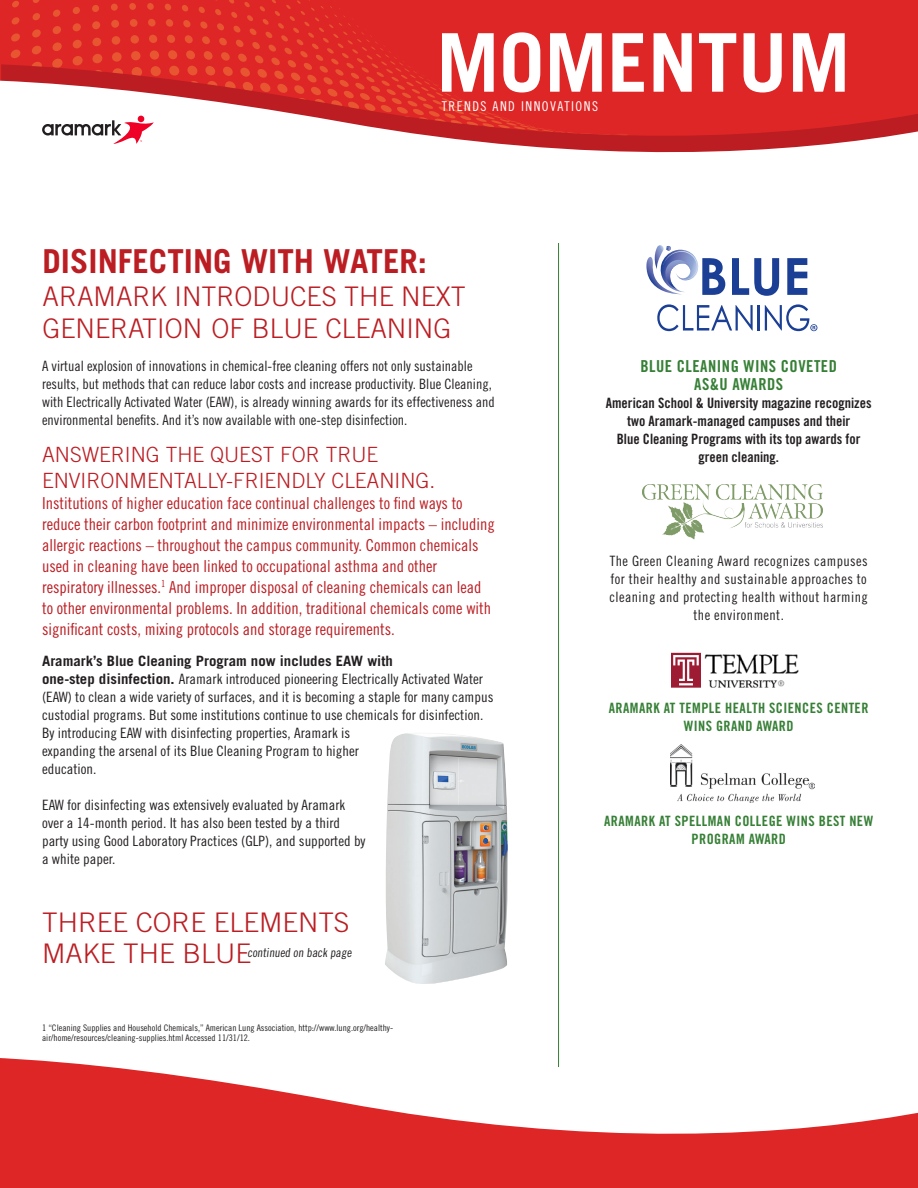
<style>
.page{position:relative;width:918px;height:1188px;background:#fff}
.page>*{position:absolute;margin:0;border:0;box-sizing:border-box;transform-origin:0 0}
.t1{font:700 81px "Trade Gothic";color:#fff}
.HEADLINE_2{font:700 33px "Trade Gothic";color:#bb1d22}
.HEADLINE_2-2{font:300 27px/31.5px "Trade Gothic";color:#bb1d22}
.HEADLINE_2-3{font:300 27px "Trade Gothic";color:#bb1d22;scale:1.04 1}
.RED_CAPPED_SUBHEADS{font:300 21px/25.5px "Trade Gothic";color:#bb1d22}
.RED_CAPPED_SUBHEADS-2{font:16.5px/21px "Trade Gothic Cond Eighteen";color:#bb1d22}
.CAPPED_SUBHEAD{font:16.5px/18px "Trade Gothic Bold Cond Twenty";letter-spacing:.03em;color:#367f36;text-align:center}
.BODY_COPY{font:14.25px/18px "Trade Gothic Cond Eighteen";color:#231f20;scale:1.04 1}
.BODY_COPY-2{font:14.25px/18px "Trade Gothic Cond Eighteen";color:#231f20}
.CAPPED_SUBHEAD-2{font:14.25px/18px "Trade Gothic Cond Eighteen";letter-spacing:.03em;color:#231f20;text-align:center}
.CAPPED_SUBHEAD-3{font:14.25px/18px "Trade Gothic Bold Cond Twenty";color:#231f20;text-align:center}
.CAPPED_SUBHEAD-4{font:14.25px/18px "Trade Gothic Bold Cond Twenty";letter-spacing:.03em;color:#367f36;text-align:center}
.t2{font:700 14.25px "Trade Gothic";color:#231f20;scale:1.04 1}
.t3{font:13.5px "Trade Gothic Cond Eighteen";letter-spacing:.11em;color:#fff}
.t4{font:12.45px "Trade Gothic Cond Eighteen";color:#231f20}
.t5{font:9px/10.5px "Trade Gothic Cond Eighteen";color:#231f20;scale:1.04 1}
.s1{font-family:"Trade Gothic";font-weight:700}
</style>
<div class="page">
<div style="left:0;top:0;width:918px;height:141px;background:#de2626"></div>
<svg style="left:0;top:0;width:404px;height:81px"></svg>
<svg style="left:1px;top:64px;width:429px;height:17px"></svg>
<svg style="left:0;top:81px;width:918px;height:72px"></svg>
<svg style="left:41px;top:97px;width:113px;height:47px;background:#e9d9dc"></svg>
<svg style="left:0;top:1058px;width:918px;height:130px;fill:#de2626"></svg>
<hr style="left:558px;top:243px;width:1px;height:824px;background:#367f36">
<svg style="left:732px;top:258px;width:47px;height:38px"></svg>
<svg style="left:787px;top:258px;width:20px;height:37px"></svg>
<svg style="left:657px;top:304px;width:96px;height:27px"></svg>
<hr style="left:758px;top:305px;width:2px;height:26px;background:#1b3f94">
<svg style="left:646px;top:245px;width:79px;height:50px"></svg>
<svg style="left:765px;top:304px;width:52px;height:27px"></svg>
<img style="left:385px;top:733px;width:123px;height:251px">
<img style="left:672px;top:652px;width:127px;height:36px">
<img style="left:643px;top:484px;width:180px;height:56px">
<img style="left:670px;top:745px;width:145px;height:58px">
<p class="t1" style="left:436px;top:13px;width:416px">MOMENTUM</p>
<p class="t3" style="left:442px;top:98px;width:158px">TRENDS AND INNOVATIONS</p>
<p class="HEADLINE_2" style="left:43px;top:241px;width:386px">DISINFECTING WITH WATER:</p>
<p class="HEADLINE_2-2" style="left:43px;top:281px;width:425px">ARAMARK INTRODUCES THE NEXT<br>GENERATION OF BLUE CLEANING</p>
<p class="BODY_COPY-2" style="left:42px;top:357px;width:454px">A virtual explosion of innovations in chemical-free cleaning offers not only sustainable results, but methods that can reduce labor costs and increase productivity. Blue Cleaning, with Electrically Activated Water (EAW), is already winning awards for its effectiveness and environmental benefits. And it’s now available with one-step disinfection.</p>
<p class="RED_CAPPED_SUBHEADS" style="left:42px;top:442px;width:395px">ANSWERING THE QUEST FOR TRUE<br>ENVIRONMENTALLY-FRIENDLY CLEANING.</p>
<p class="RED_CAPPED_SUBHEADS-2" style="left:42px;top:492px;width:454px">Institutions of higher education face continual challenges to find ways to reduce their carbon footprint and minimize environmental impacts – including allergic reactions – throughout the campus community. Common chemicals used in cleaning have been linked to occupational asthma and other respiratory illnesses.<sup>1</sup> And improper disposal of cleaning chemicals can lead to other environmental problems. In addition, traditional chemicals come with significant costs, mixing protocols and storage requirements.</p>
<p class="t2" style="left:42px;top:652px;width:339px">Aramark’s Blue Cleaning Program now includes EAW with</p>
<p class="BODY_COPY" style="left:42px;top:670px;width:435px"><span class="s1">one-step disinfection.</span> Aramark introduced pioneering Electrically Activated Water (EAW) to clean a wide variety of surfaces, and it is becoming a staple for many campus custodial programs. But some institutions continue to use chemicals for disinfection.<br>By introducing EAW with disinfecting properties, Aramark is<br>expanding the arsenal of its Blue Cleaning Program to higher<br>education.</p>
<p class="BODY_COPY" style="left:42px;top:796px;width:313px">EAW for disinfecting was extensively evaluated by Aramark over a 14-month period. It has also been tested by a third party using Good Laboratory Practices (GLP), and supported by a white paper.</p>
<p class="HEADLINE_2-3" style="left:42px;top:906px;width:297px">THREE CORE ELEMENTS</p>
<p class="HEADLINE_2-3" style="left:42px;top:937px;width:203px">MAKE THE BLUE</p>
<p class="t4" style="left:248px;top:945px;width:107px">continued on back page</p>
<p class="t5" style="left:42px;top:1022px;width:339px">1 “Cleaning Supplies and Household Chemicals,” American Lung Association, http://www.lung.org/healthy&shy;air/home/resources/cleaning-supplies.html Accessed 11/31/12.</p>
<p class="CAPPED_SUBHEAD" style="left:640px;top:357px;width:198px">BLUE CLEANING WINS COVETED<br>AS&amp;U AWARDS</p>
<p class="CAPPED_SUBHEAD-3" style="left:606px;top:394px;width:267px">American School &amp; University magazine recognizes two Aramark-managed campuses and their<br>Blue Cleaning Programs with its top awards for green cleaning.</p>
<p class="CAPPED_SUBHEAD-2" style="left:610px;top:552px;width:260px">The Green Cleaning Award recognizes campuses for their healthy and sustainable approaches to cleaning and protecting health without harming the environment.</p>
<p class="CAPPED_SUBHEAD-4" style="left:609px;top:699px;width:261px">ARAMARK AT TEMPLE HEALTH SCIENCES CENTER<br>WINS GRAND AWARD</p>
<p class="CAPPED_SUBHEAD-4" style="left:604px;top:811px;width:271px">ARAMARK AT SPELLMAN COLLEGE WINS BEST NEW<br>PROGRAM AWARD</p>
</div>
